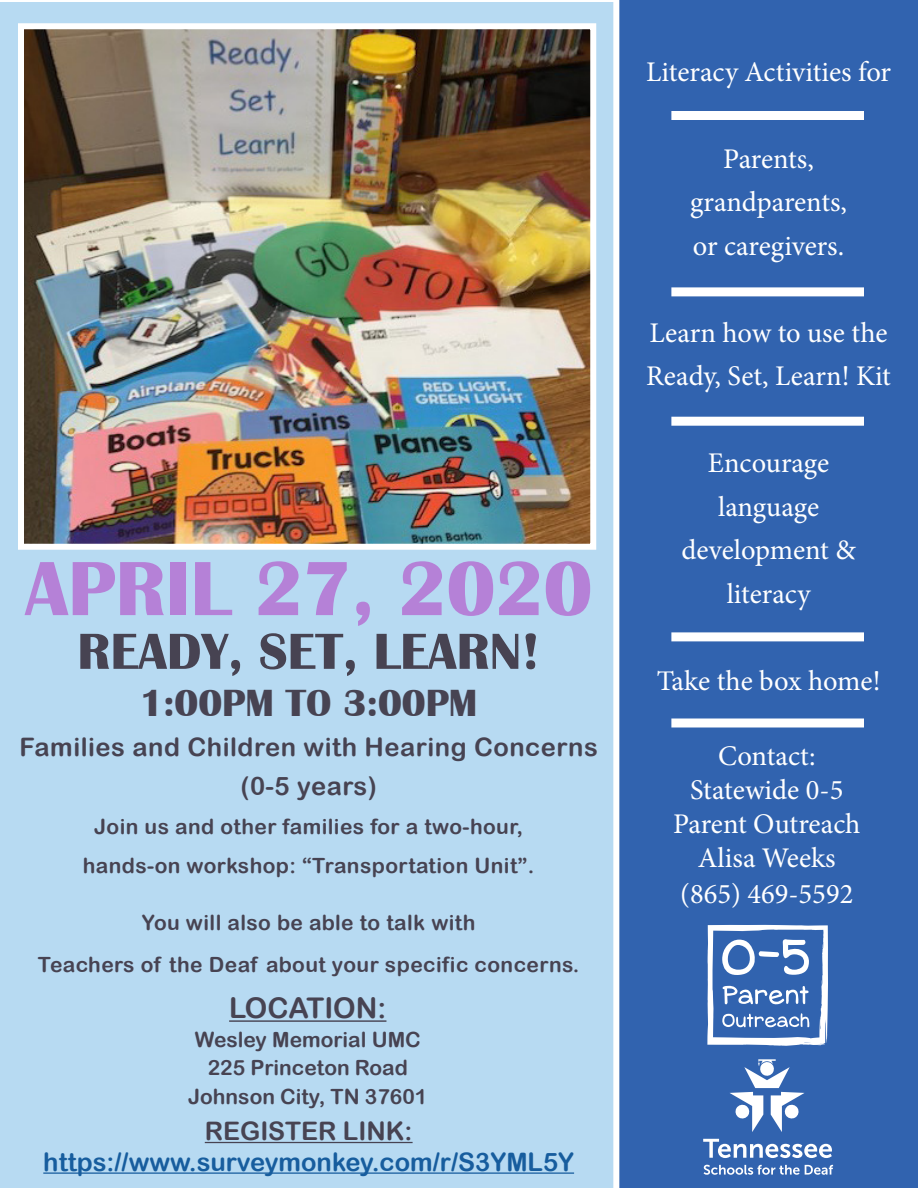
<style>
.page{position:relative;width:918px;height:1188px;background:#fff}
.page>*{position:absolute;margin:0;border:0;box-sizing:border-box;transform-origin:0 0}
.t1{font:700 79.5px "Britannic";color:#b581d7}
.t2{font:700 52.5px "Britannic";color:#474352}
.t3{font:700 39px "Britannic";color:#474352}
.t4{font:28.5px/43.5px "Minion Pro";color:#fff}
.t5{font:28.5px "Arial Rounded MT Bold";color:#474352}
.t6{font:25.5px "Arial Rounded MT Bold";letter-spacing:.02em;color:#474352}
.t7{font:25.5px "Arial Rounded MT Bold";color:#175d9e}
.t8{font:25.5px "Arial Rounded MT Bold";color:#474352}
.t9{font:21px "Arial Rounded MT Bold";letter-spacing:.02em;color:#474352}
.t10{font:21px "Arial Rounded MT Bold";color:#474352}
</style>
<div class="page">
<div style="left:1px;top:2px;width:916px;height:1186px;background:#b7daf2"></div>
<div style="left:613px;top:0;width:305px;height:1188px;background:#3163af"></div>
<img style="left:25px;top:30px;width:564px;height:513px">
<div style="left:18px;top:23px;width:578px;height:527px;border:6px solid #fff"></div>
<hr style="left:229px;top:1020px;width:157px;height:2px;background:#474352">
<svg style="left:707px;top:925px;width:121px;height:121px"></svg>
<svg style="left:703px;top:1139px;width:129px;height:19px"></svg>
<svg style="left:704px;top:1165px;width:129px;height:10px"></svg>
<svg style="left:730px;top:1059px;width:75px;height:73px"></svg>
<div style="left:671px;top:287px;width:193px;height:9px;background:#fff"></div>
<div style="left:671px;top:417px;width:193px;height:9px;background:#fff"></div>
<div style="left:671px;top:632px;width:193px;height:9px;background:#fff"></div>
<div style="left:671px;top:718px;width:193px;height:10px;background:#fff"></div>
<hr style="left:205px;top:1142px;width:208px;height:1px;background:#474352">
<hr style="left:43px;top:1172px;width:531px;height:2px;background:#175d9e">
<div style="left:671px;top:111px;width:193px;height:9px;background:#fff"></div>
<p class="t1" style="left:25px;top:544px;width:569px">APRIL 27, 2020</p>
<p class="t2" style="left:77px;top:622px;width:464px">READY, SET, LEARN!</p>
<p class="t3" style="left:140px;top:681px;width:339px">1:00PM TO 3:00PM</p>
<p class="t6" style="left:19px;top:732px;width:580px">Families and Children with Hearing Concerns</p>
<p class="t6" style="left:240px;top:771px;width:138px">(0-5 years)</p>
<p class="t9" style="left:94px;top:814px;width:431px">Join us and other families for a two-hour,</p>
<p class="t9" style="left:83px;top:853px;width:453px">hands-on workshop: “Transportation Unit”.</p>
<p class="t9" style="left:142px;top:910px;width:335px">You will also be able to talk with</p>
<p class="t9" style="left:38px;top:952px;width:543px">Teachers of the Deaf about your specific concerns.</p>
<p class="t5" style="left:229px;top:991px;width:159px">LOCATION:</p>
<p class="t10" style="left:195px;top:1027px;width:227px">Wesley Memorial UMC</p>
<p class="t10" style="left:208px;top:1055px;width:202px">225 Princeton Road</p>
<p class="t10" style="left:188px;top:1084px;width:241px">Johnson City, TN 37601</p>
<p class="t8" style="left:205px;top:1116px;width:209px">REGISTER LINK:</p>
<p class="t7" style="left:43px;top:1146px;width:532px">https://www.surveymonkey.com/r/S3YML5Y</p>
<p class="t4" style="left:646px;top:50px;width:247px">Literacy Activities for</p>
<p class="t4" style="left:723px;top:137px;width:92px">Parents,</p>
<p class="t4" style="left:690px;top:180px;width:158px">grandparents,</p>
<p class="t4" style="left:693px;top:224px;width:153px">or caregivers.</p>
<p class="t4" style="left:646px;top:311px;width:246px">Learn how to use the<br>Ready, Set, Learn! Kit</p>
<p class="t4" style="left:708px;top:441px;width:123px">Encourage</p>
<p class="t4" style="left:718px;top:485px;width:103px">language</p>
<p class="t4" style="left:682px;top:528px;width:176px">development &amp;</p>
<p class="t4" style="left:727px;top:572px;width:85px">literacy</p>
<p class="t4" style="left:657px;top:659px;width:225px">Take the box home!</p>
<p class="t4" style="left:718px;top:734px;width:99px">Contact:</p>
<p class="t4" style="left:690px;top:768px;width:155px">Statewide 0-5</p>
<p class="t4" style="left:673px;top:802px;width:189px">Parent Outreach</p>
<p class="t4" style="left:698px;top:837px;width:139px">Alisa Weeks</p>
<p class="t4" style="left:680px;top:873px;width:175px">(865) 469-5592</p>
</div>
